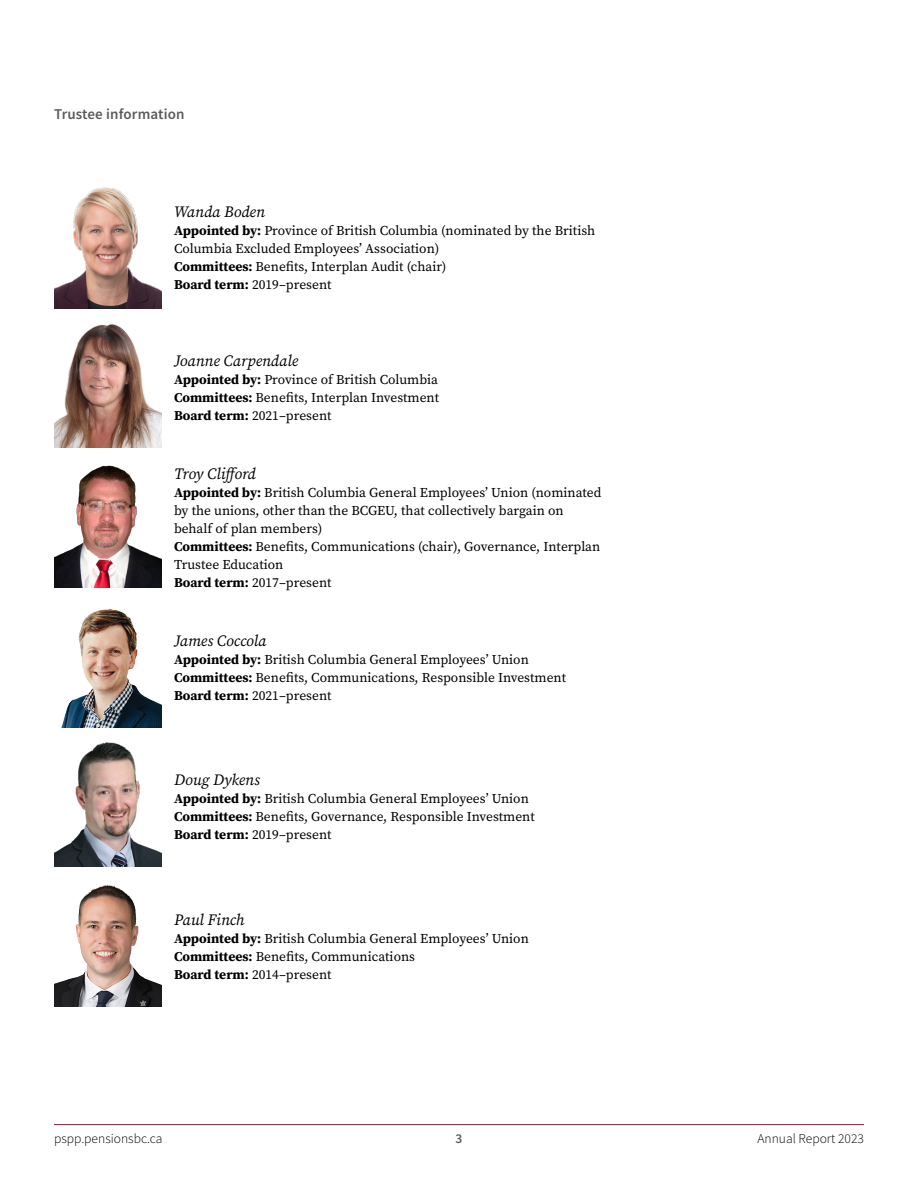
<style>
.page{position:relative;width:918px;height:1188px;background:#fff}
.page>*{position:absolute;margin:0;border:0;box-sizing:border-box;transform-origin:0 0}
.Trustee_name{font:italic 15.75px "Source Serif Pro";color:#000}
.t1{font:600 15px "Source Sans Pro";letter-spacing:.01em;color:#5b5b5c}
.Body{font:13.5px/18px "Source Serif Pro";color:#000}
.t2{font:300 13.5px "Source Sans Pro";color:#000}
.t3{font:600 13.5px "Source Sans Pro";color:#5b5b5c}
.s1{font-weight:700}
</style>
<div class="page">
<hr style="left:54px;top:1124px;width:810px;height:1px;background:#72253d">
<img style="left:54px;top:187px;width:108px;height:121px">
<img style="left:54px;top:324px;width:108px;height:124px">
<img style="left:54px;top:465px;width:108px;height:123px">
<img style="left:61px;top:609px;width:101px;height:119px">
<img style="left:54px;top:742px;width:108px;height:125px">
<img style="left:54px;top:885px;width:108px;height:121px">
<p class="t1" style="left:54px;top:104px;width:132px">Trustee information</p>
<p class="Trustee_name" style="left:174px;top:202px;width:92px">Wanda Boden</p>
<p class="Body" style="left:174px;top:222px;width:423px"><span class="s1">Appointed by:</span> Province of British Columbia (nominated by the British Columbia Excluded Employees’ Association)<br><span class="s1">Committees:</span> Benefits, Interplan Audit (chair)<br><span class="s1">Board term:</span> 2019–present</p>
<p class="Trustee_name" style="left:174px;top:350px;width:126px">Joanne Carpendale</p>
<p class="Body" style="left:174px;top:370px;width:267px;text-align:justify"><span class="s1">Appointed by:</span> Province of British Columbia <span class="s1">Committees:</span> Benefits, Interplan Investment <span class="s1">Board term:</span> 2021–present</p>
<p class="Trustee_name" style="left:174px;top:463px;width:83px">Troy Clifford</p>
<p class="Body" style="left:174px;top:483px;width:429px"><span class="s1">Appointed by:</span> British Columbia General Employees’ Union (nominated by the unions, other than the BCGEU, that collectively bargain on behalf of plan members)<br><span class="s1">Committees:</span> Benefits, Communications (chair), Governance, Interplan Trustee Education<br><span class="s1">Board term:</span> 2017–present</p>
<p class="Trustee_name" style="left:174px;top:630px;width:94px">James Coccola</p>
<p class="Body" style="left:174px;top:650px;width:394px"><span class="s1">Appointed by:</span> British Columbia General Employees’ Union<br><span class="s1">Committees:</span> Benefits, Communications, Responsible Investment<br><span class="s1">Board term:</span> 2021–present</p>
<p class="Trustee_name" style="left:174px;top:769px;width:87px">Doug Dykens</p>
<p class="Body" style="left:174px;top:790px;width:362px"><span class="s1">Appointed by:</span> British Columbia General Employees’ Union<br><span class="s1">Committees:</span> Benefits, Governance, Responsible Investment<br><span class="s1">Board term:</span> 2019–present</p>
<p class="Trustee_name" style="left:174px;top:909px;width:72px">Paul Finch</p>
<p class="Body" style="left:174px;top:929px;width:356px"><span class="s1">Appointed by:</span> British Columbia General Employees’ Union<br><span class="s1">Committees:</span> Benefits, Communications<br><span class="s1">Board term:</span> 2014–present</p>
<p class="t2" style="left:54px;top:1130px;width:110px">pspp.pensionsbc.ca</p>
<p class="t3" style="left:456px;top:1130px;width:8px">3</p>
<p class="t2" style="left:758px;top:1130px;width:108px">Annual Report 2023</p>
</div>
